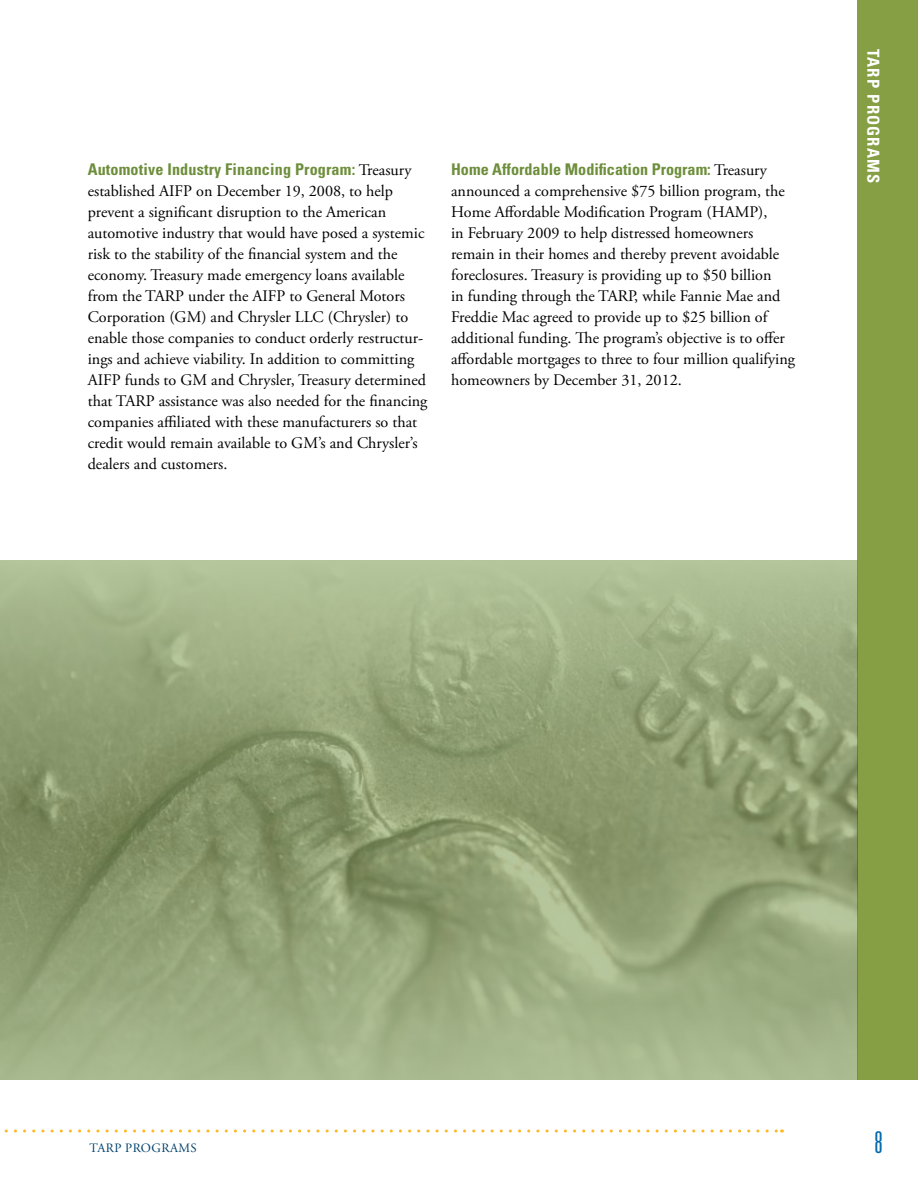
<style>
.page{position:relative;width:918px;height:1188px;background:#fff}
.page>*{position:absolute;margin:0;border:0;box-sizing:border-box;transform-origin:0 0}
.t1{font:300 ultra-condensed 30px "Univers";color:#036aab}
.t2{font:700 condensed 16.5px "Univers";letter-spacing:.07em;color:#fff}
.t3{font:16.2px/21px "Adobe Garamond Pro";color:#000}
.t4{font:700 condensed 16.2px "Univers";letter-spacing:.01em;color:#6d8e3b}
.t5{font:12.75px "Adobe Garamond Pro";letter-spacing:.035em;color:#00406c}
.s1{font-family:"Adobe Garamond Pro";font-weight:400;font-stretch:normal;color:#000}
</style>
<div class="page">
<div style="left:857px;top:0;width:61px;height:1080px;background:#869f45"></div>
<svg style="left:4px;top:1130px;width:779px;height:2px"></svg>
<svg style="left:0;top:560px;width:857px;height:520px"></svg>
<p class="t4" style="left:88px;top:159px;width:326px">Automotive Industry Financing Program: <span class="s1">Treasury</span></p>
<p class="t3" style="left:88px;top:181px;width:341px">established AIF P on December 19, 2008, to help prevent a significant disruption to the American automotive industry that would have posed a systemic risk to the stability of the financial system and the economy. Treasury made emergency loans available from the TARP under the AIF P to General Motors Corporation (GM) and Chrysler LLC (Chrysler) to enable those companies to conduct orderly restructur&shy;ings and achieve viability. In addition to committing<br>AIF P funds to GM and Chrysler, Treasury determined that TARP assistance was also needed for the financing companies affiliated with these manufacturers so that credit would remain available to GM’s and Chrysler’s dealers and customers.</p>
<p class="t4" style="left:451px;top:159px;width:318px">Home Affordable Modification Program: <span class="s1">Treasury</span></p>
<p class="t3" style="left:451px;top:181px;width:346px">announced a comprehensive $75 billion program, the Home Affordable Modification Program (HAMP),<br>in February 2009 to help distressed homeowners remain in their homes and thereby prevent avoidable foreclosures. Treasury is providing up to $50 billion<br>in funding through the TARP, while Fannie Mae and Freddie Mac agreed to provide up to $25 billion of additional funding. The program’s objective is to offer affordable mortgages to three to four million qualifying homeowners by December 31, 2012.</p>
<p class="t2" style="left:884px;top:49px;width:136px;rotate:90deg">TARP Programs</p>
<p class="t5" style="left:89px;top:1140px;width:109px">TARP Programs</p>
<h1 class="t1" style="left:874px;top:1126px;width:10px">8</h1>
</div>
